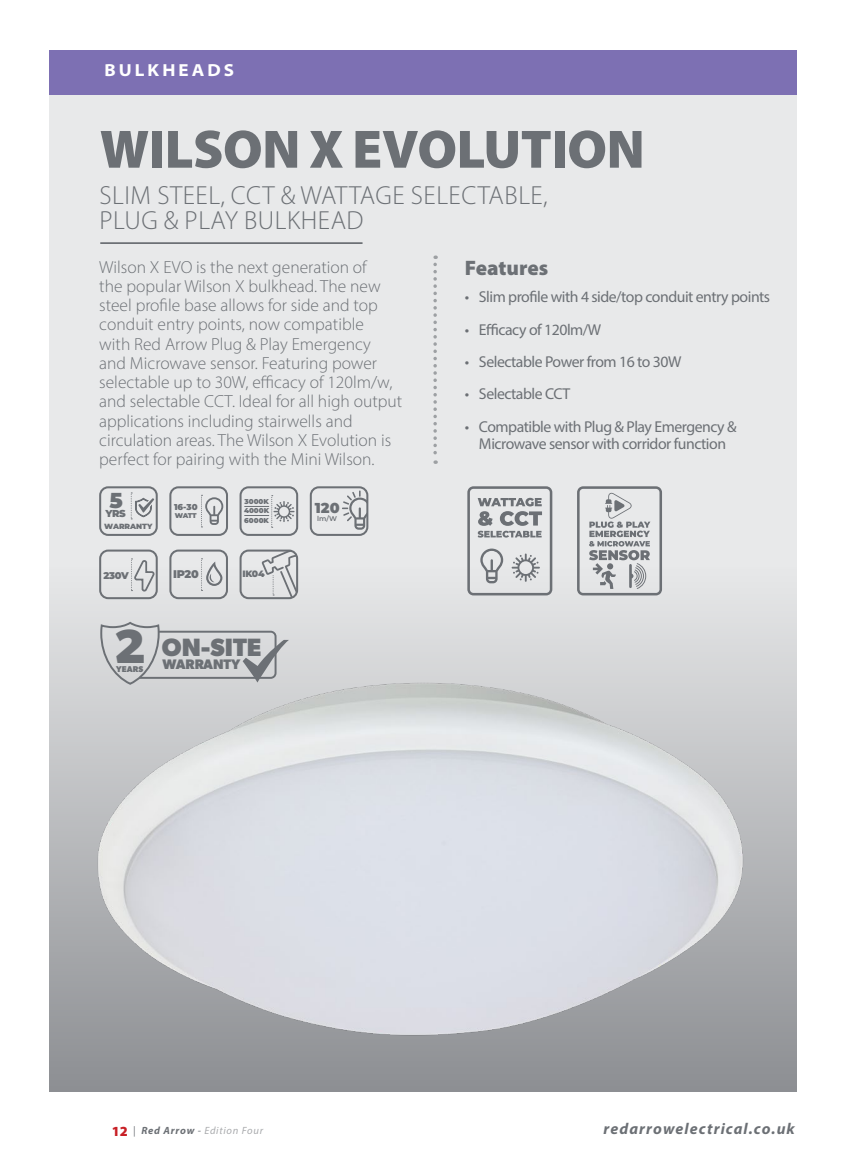
<style>
.page{position:relative;width:844px;height:1166px;background:#fff}
.page>*{position:absolute;margin:0;border:0;box-sizing:border-box;transform-origin:0 0}
.t1{font:900 54.43px "Myriad Pro";letter-spacing:-.01em;color:#6c7075}
.t2{font:700 48.12px "Gibson";color:#6c7075}
.t3{font:300 26.25px/24.5px "Myriad Pro";letter-spacing:.02em;color:#6c7075}
.t4{font:700 25.2px "Gibson";color:#6c7075}
.t5{font:900 21px "Myriad Pro";color:#6c7075}
.t6{font:300 17.5px/19.2px "Myriad Pro";color:#6c7075}
.t7{font:700 semi-expanded 17.5px "Myriad Pro";letter-spacing:.175em;color:#fff}
.t8{font:15.75px/17.5px "Myriad Pro";letter-spacing:-.03em;color:#6c7075;text-align:center}
.t9{font:italic 700 15.75px "Myriad Pro";letter-spacing:.07em;color:#6c7075}
.t10{font:900 14.35px "Montserrat";color:#6c7075}
.t11{font:700 13.83px "Gibson";color:#6c7075}
.t12{font:900 11.2px "Montserrat";color:#6c7075}
.t13{font:italic 10.5px "Myriad Pro";letter-spacing:.07em;color:#a9aaad}
.t14{font:900 9.97px "Montserrat";color:#6c7075}
.t15{font:900 9.8px "Montserrat";color:#6c7075}
.t16{font:900 9.28px "Montserrat";color:#6c7075}
.t17{font:900 8.58px "Montserrat";color:#6c7075}
.t18{font:700 8.4px "Gibson";color:#6c7075}
.t19{font:900 7.52px "Montserrat";letter-spacing:-.005em;color:#6c7075}
.t20{font:900 7px/9.1px "Montserrat";color:#6c7075;text-align:justify}
.t21{font:600 7px "Montserrat";color:#6c7075}
.s1{font-weight:900;font-style:normal;font-size:14px;color:#c82026}
.s2{color:#6c7075}
.s3{font-weight:700;color:#6c7075}
</style>
<div class="page">
<div style="left:50px;top:50px;width:746px;height:1041px;background:#e8e9ea"></div>
<hr style="left:100px;top:242px;width:262px;height:2px;background:#6c7075">
<div style="left:50px;top:50px;width:746px;height:45px;background:#7d70b3"></div>
<div style="left:50px;top:567px;width:746px;height:524px;background:linear-gradient(to bottom,#e7e8e9,#8d8f93)"></div>
<div style="left:169px;top:486px;width:59px;height:50px;border:2px solid #6c7075;border-radius:8px"></div>
<svg style="left:201px;top:495px;width:22px;height:32px"></svg>
<div style="left:239px;top:486px;width:59px;height:50px;border:2px solid #6c7075;border-radius:8px"></div>
<svg style="left:244px;top:495px;width:50px;height:33px"></svg>
<div style="left:99px;top:549px;width:59px;height:50px;border:2px solid #6c7075;border-radius:8px"></div>
<svg style="left:131px;top:558px;width:25px;height:35px"></svg>
<div style="left:169px;top:549px;width:59px;height:50px;border:2px solid #6c7075;border-radius:8px"></div>
<svg style="left:201px;top:558px;width:21px;height:33px"></svg>
<div style="left:239px;top:549px;width:59px;height:50px;border:2px solid #6c7075;border-radius:8px"></div>
<svg style="left:262px;top:550px;width:35px;height:48px"></svg>
<div style="left:310px;top:486px;width:58px;height:50px;border:2px solid #6c7075;border-radius:8px"></div>
<svg style="left:342px;top:490px;width:25px;height:40px"></svg>
<div style="left:99px;top:486px;width:59px;height:50px;border:2px solid #6c7075;border-radius:8px"></div>
<svg style="left:131px;top:492px;width:23px;height:27px"></svg>
<img style="left:81px;top:659px;width:675px;height:386px">
<svg style="left:433px;top:255px;width:4px;height:209px"></svg>
<svg style="left:100px;top:622px;width:189px;height:63px"></svg>
<svg style="left:577px;top:486px;width:85px;height:109px"></svg>
<svg style="left:467px;top:486px;width:85px;height:109px"></svg>
<p class="t7" style="left:104px;top:59px;width:131px">BULKHEADS</p>
<h1 class="t1" style="left:100px;top:113px;width:546px">WILSON X EVOLUTION</h1>
<h3 class="t3" style="left:99px;top:183px;width:449px">SLIM STEEL, CCT &amp; WATTAGE SELECTABLE,<br>PLUG &amp; PLAY BULKHEAD</h3>
<p class="t5" style="left:465px;top:254px;width:85px">Features</p>
<p class="t8" style="left:465px;top:288px;width:307px">• Slim profile with 4 side/top conduit entry points</p>
<p class="t8" style="left:465px;top:320px;width:138px">• Efficacy of 120lm/W</p>
<p class="t8" style="left:465px;top:353px;width:218px">• Selectable Power from 16 to 30W</p>
<p class="t8" style="left:465px;top:385px;width:107px">• Selectable CCT</p>
<p class="t8" style="left:465px;top:417px;width:273px">• Compatible with Plug &amp; Play Emergency &amp;<br>Microwave sensor with corridor function</p>
<p class="t6" style="left:99px;top:257px;width:304px">Wilson X EVO is the next generation of<br>the popular Wilson X bulkhead. The new steel profile base allows for side and top conduit entry points, now compatible<br>with Red Arrow Plug &amp; Play Emergency and Microwave sensor. Featuring power selectable up to 30W, efficacy of 120lm/w, and selectable CCT. Ideal for all high output applications including stairwells and circulation areas. The Wilson X Evolution is perfect for pairing with the Mini Wilson.</p>
<p class="t14" style="left:105px;top:506px;width:22px"><sup>5</sup>YRS</p>
<p class="t19" style="left:104px;top:520px;width:50px">WARRANTY</p>
<p class="t17" style="left:174px;top:500px;width:25px">16-30</p>
<p class="t20" style="left:175px;top:510px;width:23px">WATT</p>
<p class="t20" style="left:244px;top:497px;width:27px">3000K 4000K 6000K</p>
<p class="t15" style="left:103px;top:568px;width:27px">230V</p>
<p class="t12" style="left:173px;top:566px;width:27px">IP20</p>
<p class="t16" style="left:242px;top:566px;width:24px">IK04</p>
<h2 class="t2" style="left:114px;top:617px;width:33px">2</h2>
<p class="t18" style="left:116px;top:664px;width:28px">YEARS</p>
<h3 class="t4" style="left:162px;top:632px;width:101px">ON-SITE</h3>
<p class="t11" style="left:162px;top:656px;width:79px">WARRANTY</p>
<p class="t10" style="left:315px;top:497px;width:26px">120</p>
<p class="t21" style="left:317px;top:513px;width:21px">lm/W</p>
<p class="t13" style="left:112px;top:1124px;width:153px"><span class="s1">12</span> <span class="s2">|</span> <span class="s3">Red Arrow</span> <span class="s2">-</span> Edition Four</p>
<p class="t9" style="left:603px;top:1118px;width:193px">redarrowelectrical.co.uk</p>
</div>
